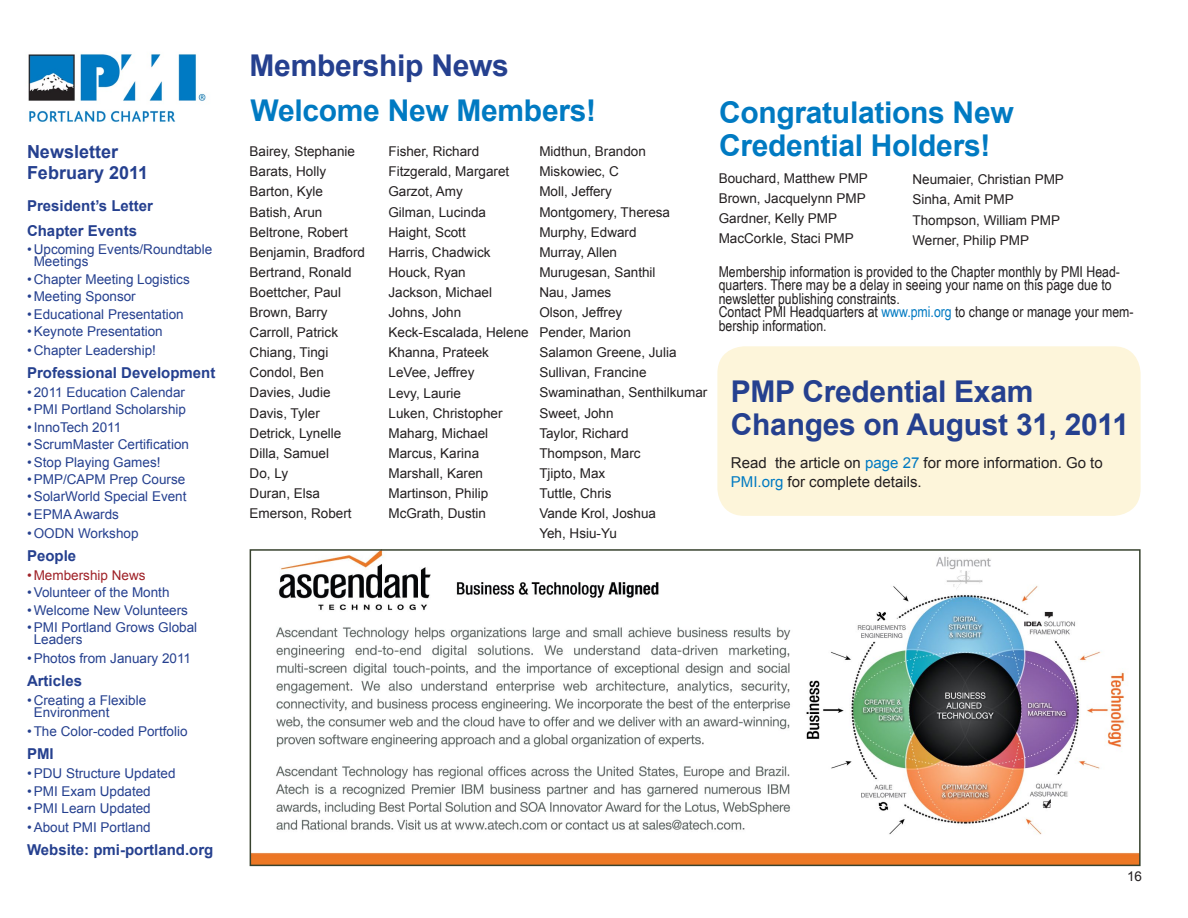
<style>
.page{position:relative;width:1188px;height:918px;background:#fff}
.page>*{position:absolute;margin:0;border:0;box-sizing:border-box;transform-origin:0 0}
.t1{font:700 30px/33px "Arial";letter-spacing:-.01em;color:#007ac2}
.t2{font:700 30px/33px "Arial";letter-spacing:-.01em;color:#25408f}
.t3{font:700 18px/21px "Arial";color:#25408f}
.t4{font:15px/13.5px "Arial Narrow";color:#231f20}
.t5{font:700 15px/24.8px "Arial";color:#25408f}
.t6{font:15px/19.5px "Arial";color:#231f20}
.t7{font:13.5px/20.1px "Arial";color:#231f20}
.t8{font:13.5px/12px "Arial";color:#25408f}
.t9{font:13.5px "Arial";color:#9f2127}
.s1{color:#007ac2}
</style>
<div class="page">
<img style="left:28px;top:54px;width:178px;height:68px">
<div style="left:717px;top:346px;width:424px;height:170px;background:#fdf5da;border-radius:27px"></div>
<img style="left:253px;top:552px;width:885px;height:311px">
<div style="left:250px;top:549px;width:891px;height:317px;border:2px solid #37422e"></div>
<h2 class="t3" style="left:27px;top:141px;width:123px">Newsletter<br>February 2011</h2>
<p class="t5" style="left:27px;top:194px;width:128px">President’s Letter<br>Chapter Events</p>
<p class="t8" style="left:34px;top:244px;width:180px;text-indent:-7px">• Upcoming Events/Roundtable<br>Meetings</p>
<p class="t8" style="left:27px;top:273px;width:164px">• Chapter Meeting Logistics</p>
<p class="t8" style="left:27px;top:291px;width:110px">• Meeting Sponsor</p>
<p class="t8" style="left:27px;top:308px;width:158px">•Educational Presentation</p>
<p class="t8" style="left:27px;top:325px;width:137px">•Keynote Presentation</p>
<p class="t8" style="left:27px;top:344px;width:131px">• Chapter Leadership!</p>
<p class="t5" style="left:27px;top:361px;width:190px">Professional Development</p>
<p class="t8" style="left:27px;top:386px;width:160px">• 2011 Education Calendar</p>
<p class="t8" style="left:27px;top:404px;width:161px">•PMI Portland Scholarship</p>
<p class="t8" style="left:27px;top:421px;width:96px">•InnoTech 2011</p>
<p class="t8" style="left:27px;top:439px;width:164px">•ScrumMaster Certification</p>
<p class="t8" style="left:27px;top:456px;width:135px">•Stop Playing Games!</p>
<p class="t8" style="left:27px;top:473px;width:160px">•PMP/CAPM Prep Course</p>
<p class="t8" style="left:27px;top:491px;width:161px">•SolarWorld Special Event</p>
<p class="t8" style="left:27px;top:508px;width:94px">•EPMA Awards</p>
<p class="t8" style="left:27px;top:527px;width:113px">•OODN Workshop</p>
<p class="t5" style="left:27px;top:544px;width:51px">People</p>
<p class="t9" style="left:27px;top:566px;width:120px">• Membership News</p>
<p class="t8" style="left:27px;top:587px;width:144px">•Volunteer of the Month</p>
<p class="t8" style="left:27px;top:604px;width:163px">•Welcome New Volunteers</p>
<p class="t8" style="left:34px;top:621px;width:165px;text-indent:-7px">•PMI Portland Grows Global<br>Leaders</p>
<p class="t8" style="left:27px;top:652px;width:166px">•Photos from January 2011</p>
<p class="t5" style="left:27px;top:669px;width:57px">Articles</p>
<p class="t8" style="left:34px;top:694px;width:114px;text-indent:-7px">• Creating a Flexible<br>Environment</p>
<p class="t8" style="left:27px;top:725px;width:162px">•The Color-coded Portfolio</p>
<p class="t5" style="left:27px;top:742px;width:28px">PMI</p>
<p class="t8" style="left:27px;top:768px;width:150px">•PDU Structure Updated</p>
<p class="t8" style="left:27px;top:785px;width:125px">•PMI Exam Updated</p>
<p class="t8" style="left:27px;top:802px;width:125px">•PMI Learn Updated</p>
<p class="t8" style="left:27px;top:821px;width:125px">•About PMI Portland</p>
<p class="t5" style="left:27px;top:838px;width:188px">Website: pmi-portland.org</p>
<h1 class="t2" style="left:250px;top:50px;width:261px">Membership News</h1>
<h1 class="t1" style="left:251px;top:95px;width:347px">Welcome New Members!</h1>
<p class="t7" style="left:250px;top:142px;width:117px">Bairey, Stephanie<br>Barats, Holly<br>Barton, Kyle<br>Batish, Arun<br>Beltrone, Robert<br>Benjamin, Bradford<br>Bertrand, Ronald<br>Boettcher, Paul<br>Brown, Barry<br>Carroll, Patrick<br>Chiang, Tingi<br>Condol, Ben<br>Davies, Judie<br>Davis, Tyler<br>Detrick, Lynelle<br>Dilla, Samuel<br>Do, Ly<br>Duran, Elsa<br>Emerson, Robert</p>
<p class="t7" style="left:388px;top:142px;width:142px">Fisher, Richard<br>Fitzgerald, Margaret<br>Garzot, Amy<br>Gilman, Lucinda<br>Haight, Scott<br>Harris, Chadwick<br>Houck, Ryan<br>Jackson, Michael<br>Johns, John<br>Keck-Escalada, Helene<br>Khanna, Prateek<br>LeVee, Jeffrey<br>Levy, Laurie<br>Luken, Christopher<br>Maharg, Michael<br>Marcus, Karina<br>Marshall, Karen<br>Martinson, Philip<br>McGrath, Dustin</p>
<p class="t7" style="left:539px;top:142px;width:170px">Midthun, Brandon<br>Miskowiec, C<br>Moll, Jeffery<br>Montgomery, Theresa<br>Murphy, Edward<br>Murray, Allen<br>Murugesan, Santhil<br>Nau, James<br>Olson, Jeffrey<br>Pender, Marion<br>Salamon Greene, Julia<br>Sullivan, Francine<br>Swaminathan, Senthilkumar<br>Sweet, John<br>Taylor, Richard<br>Thompson, Marc<br>Tjipto, Max<br>Tuttle, Chris<br>Vande Krol, Joshua<br>Yeh, Hsiu-Yu</p>
<h1 class="t1" style="left:719px;top:97px;width:296px">Congratulations New<br>Credential Holders!</h1>
<p class="t7" style="left:719px;top:168px;width:151px">Bouchard, Matthew PMP<br>Brown, Jacquelynn PMP<br>Gardner, Kelly PMP<br>MacCorkle, Staci PMP</p>
<p class="t7" style="left:912px;top:170px;width:153px">Neumaier, Christian PMP<br>Sinha, Amit PMP<br>Thompson, William PMP<br>Werner, Philip PMP</p>
<p class="t4" style="left:719px;top:264px;width:417px">Membership information is provided to the Chapter monthly by PMI Head&shy;quarters. There may be a delay in seeing your name on this page due to newsletter publishing constraints.<br>Contact PMI Headquarters at <span class="s1">www.pmi.org</span> to change or manage your mem&shy;bership information.</p>
<h1 class="t2" style="left:731px;top:375px;width:400px">PMP Credential Exam<br>Changes on August 31, 2011</h1>
<p class="t6" style="left:731px;top:453px;width:373px">Read the article on <span class="s1">page 27</span> for more information. Go to<br><span class="s1">PMI.org</span> for complete details.</p>
<p class="t7" style="left:1127px;top:867px;width:16px">16</p>
</div>
